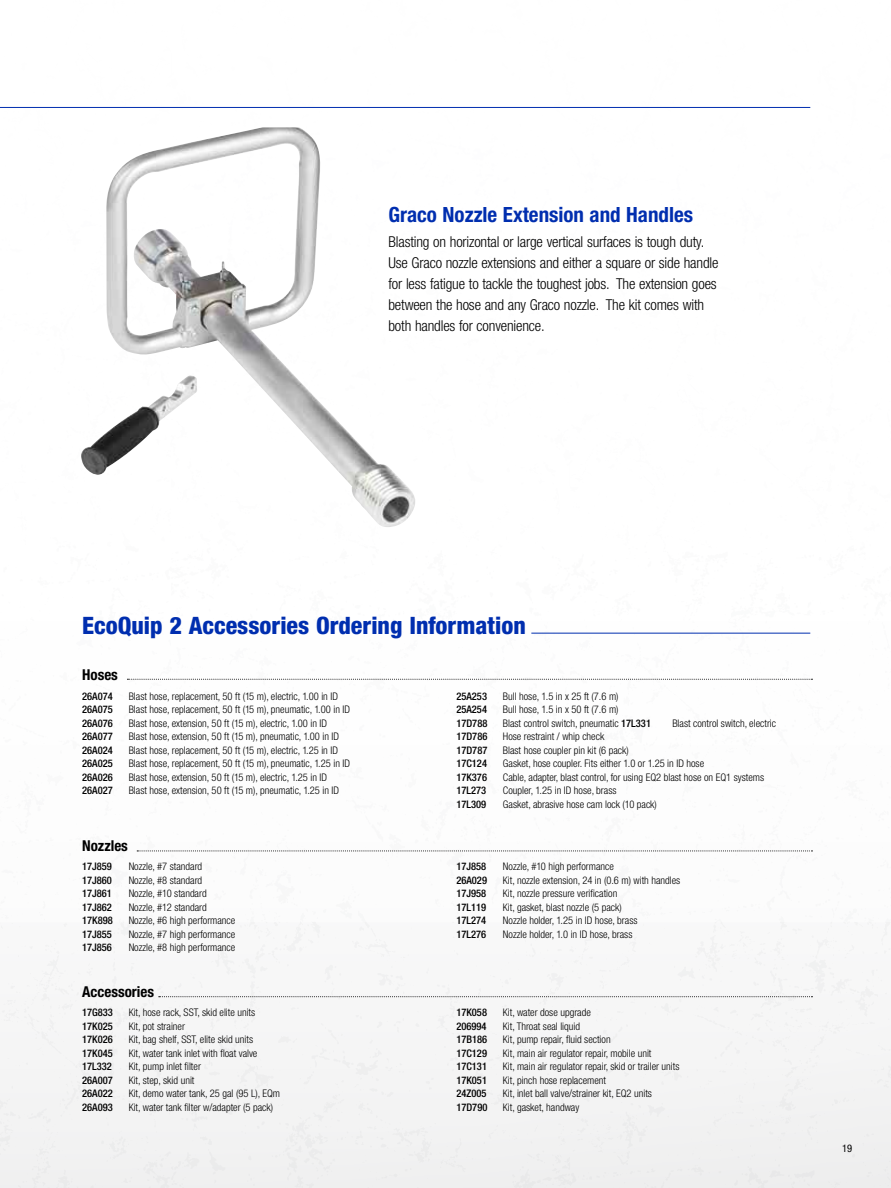
<style>
.page{position:relative;width:891px;height:1188px;background:#fff}
.page>*{position:absolute;margin:0;border:0;box-sizing:border-box;transform-origin:0 0}
.t1{font:800 condensed 24px "Helvetica Neue LT Std";color:#002eaf}
.t2{font:700 condensed 21px "Helvetica Neue LT Std";color:#002eaf}
.t3{font:300 condensed 15px/21px "Helvetica Neue LT Std";letter-spacing:-.01em;color:#000}
.t4{font:700 condensed 15px "Helvetica Neue LT Std";color:#000}
.t5{font:300 condensed 10.5px "Helvetica Neue LT Std";color:#000}
.t6{font:500 condensed 10.5px "Helvetica Neue LT Std";color:#000}
.t7{font:condensed 10.5px "Helvetica Neue LT Std";color:#000}
.s1{font-weight:500}
</style>
<div class="page">
<div style="left:0;top:923px;width:891px;height:265px;background:#f4f4f5"></div>
<img style="left:106px;top:127px;width:309px;height:400px">
<hr style="left:0;top:107px;width:810px;height:1px;background:#002eaf">
<hr style="left:531px;top:633px;width:279px;height:1px;background:#002eaf">
<svg style="left:127px;top:679px;width:685px;height:1px"></svg>
<svg style="left:159px;top:996px;width:653px;height:1px"></svg>
<svg style="left:137px;top:851px;width:675px;height:1px"></svg>
<h2 class="t2" style="left:388px;top:202px;width:306px">Graco Nozzle Extension and Handles</h2>
<p class="t3" style="left:388px;top:231px;width:332px">Blasting on horizontal or large vertical surfaces is tough duty.<br>Use Graco nozzle extensions and either a square or side handle for less fatigue to tackle the toughest jobs. The extension goes between the hose and any Graco nozzle. The kit comes with both handles for convenience.</p>
<h1 class="t1" style="left:82px;top:610px;width:445px">EcoQuip 2 Accessories Ordering Information</h1>
<h3 class="t4" style="left:82px;top:665px;width:37px">Hoses</h3>
<p class="t6" style="left:82px;top:690px;width:32px">26A074</p>
<p class="t5" style="left:129px;top:690px;width:211px">Blast hose, replacement, 50 ft (15 m), electric, 1.00 in ID</p>
<p class="t6" style="left:82px;top:703px;width:32px">26A075</p>
<p class="t5" style="left:129px;top:703px;width:223px">Blast hose, replacement, 50 ft (15 m), pneumatic, 1.00 in ID</p>
<p class="t6" style="left:82px;top:717px;width:32px">26A076</p>
<p class="t5" style="left:129px;top:717px;width:200px">Blast hose, extension, 50 ft (15 m), electric, 1.00 in ID</p>
<p class="t6" style="left:82px;top:730px;width:32px">26A077</p>
<p class="t5" style="left:129px;top:730px;width:212px">Blast hose, extension, 50 ft (15 m), pneumatic, 1.00 in ID</p>
<p class="t6" style="left:82px;top:744px;width:32px">26A024</p>
<p class="t5" style="left:129px;top:744px;width:211px">Blast hose, replacement, 50 ft (15 m), electric, 1.25 in ID</p>
<p class="t6" style="left:82px;top:757px;width:32px">26A025</p>
<p class="t5" style="left:129px;top:757px;width:223px">Blast hose, replacement, 50 ft (15 m), pneumatic, 1.25 in ID</p>
<p class="t6" style="left:82px;top:771px;width:32px">26A026</p>
<p class="t5" style="left:129px;top:771px;width:200px">Blast hose, extension, 50 ft (15 m), electric, 1.25 in ID</p>
<p class="t6" style="left:82px;top:784px;width:32px">26A027</p>
<p class="t5" style="left:129px;top:784px;width:212px">Blast hose, extension, 50 ft (15 m), pneumatic, 1.25 in ID</p>
<h3 class="t4" style="left:82px;top:837px;width:47px">Nozzles</h3>
<p class="t6" style="left:82px;top:860px;width:31px">17J859</p>
<p class="t5" style="left:129px;top:861px;width:75px">Nozzle, #7 standard</p>
<p class="t6" style="left:82px;top:874px;width:31px">17J860</p>
<p class="t5" style="left:129px;top:874px;width:75px">Nozzle, #8 standard</p>
<p class="t6" style="left:82px;top:887px;width:31px">17J861</p>
<p class="t5" style="left:129px;top:888px;width:80px">Nozzle, #10 standard</p>
<p class="t6" style="left:82px;top:901px;width:31px">17J862</p>
<p class="t5" style="left:129px;top:901px;width:80px">Nozzle, #12 standard</p>
<p class="t6" style="left:82px;top:914px;width:32px">17K898</p>
<p class="t5" style="left:129px;top:915px;width:108px">Nozzle, #6 high performance</p>
<p class="t6" style="left:82px;top:928px;width:31px">17J855</p>
<p class="t5" style="left:129px;top:928px;width:108px">Nozzle, #7 high performance</p>
<p class="t6" style="left:82px;top:941px;width:31px">17J856</p>
<p class="t5" style="left:129px;top:942px;width:108px">Nozzle, #8 high performance</p>
<h3 class="t4" style="left:82px;top:983px;width:73px">Accessories</h3>
<p class="t6" style="left:82px;top:1006px;width:32px">17G833</p>
<p class="t5" style="left:129px;top:1006px;width:128px">Kit, hose rack, SST, skid elite units</p>
<p class="t6" style="left:82px;top:1020px;width:32px">17K025</p>
<p class="t5" style="left:129px;top:1020px;width:58px">Kit, pot strainer</p>
<p class="t6" style="left:82px;top:1033px;width:32px">17K026</p>
<p class="t5" style="left:129px;top:1033px;width:126px">Kit, bag shelf, SST, elite skid units</p>
<p class="t6" style="left:82px;top:1047px;width:32px">17K045</p>
<p class="t5" style="left:129px;top:1047px;width:130px">Kit, water tank inlet with float valve</p>
<p class="t6" style="left:82px;top:1060px;width:31px">17L332</p>
<p class="t5" style="left:129px;top:1060px;width:74px">Kit, pump inlet filter</p>
<p class="t6" style="left:82px;top:1074px;width:32px">26A007</p>
<p class="t5" style="left:129px;top:1074px;width:67px">Kit, step, skid unit</p>
<p class="t6" style="left:82px;top:1087px;width:32px">26A022</p>
<p class="t5" style="left:129px;top:1087px;width:153px">Kit, demo water tank, 25 gal (95 L), EQm</p>
<p class="t6" style="left:82px;top:1101px;width:32px">26A093</p>
<p class="t5" style="left:129px;top:1101px;width:146px">Kit, water tank filter w/adapter (5 pack)</p>
<p class="t6" style="left:456px;top:690px;width:32px">25A253</p>
<p class="t5" style="left:503px;top:690px;width:117px">Bull hose, 1.5 in x 25 ft (7.6 m)</p>
<p class="t6" style="left:456px;top:703px;width:32px">25A254</p>
<p class="t5" style="left:503px;top:703px;width:117px">Bull hose, 1.5 in x 50 ft (7.6 m)</p>
<p class="t6" style="left:456px;top:717px;width:33px">17D788</p>
<p class="t5" style="left:503px;top:717px;width:150px">Blast control switch, pneumatic <span class="s1">17L331</span></p>
<p class="t5" style="left:672px;top:717px;width:105px">Blast control switch, electric</p>
<p class="t6" style="left:456px;top:730px;width:33px">17D786</p>
<p class="t5" style="left:503px;top:730px;width:103px">Hose restraint / whip check</p>
<p class="t6" style="left:456px;top:744px;width:33px">17D787</p>
<p class="t5" style="left:503px;top:744px;width:127px">Blast hose coupler pin kit (6 pack)</p>
<p class="t6" style="left:456px;top:757px;width:32px">17C124</p>
<p class="t5" style="left:503px;top:757px;width:203px">Gasket, hose coupler. Fits either 1.0 or 1.25 in ID hose</p>
<p class="t6" style="left:456px;top:771px;width:32px">17K376</p>
<p class="t5" style="left:503px;top:771px;width:263px">Cable, adapter, blast control, for using EQ2 blast hose on EQ1 systems</p>
<p class="t6" style="left:456px;top:784px;width:31px">17L273</p>
<p class="t5" style="left:503px;top:784px;width:115px">Coupler, 1.25 in ID hose, brass</p>
<p class="t6" style="left:456px;top:798px;width:31px">17L309</p>
<p class="t5" style="left:503px;top:798px;width:156px">Gasket, abrasive hose cam lock (10 pack)</p>
<p class="t6" style="left:456px;top:860px;width:31px">17J858</p>
<p class="t5" style="left:503px;top:861px;width:113px">Nozzle, #10 high performance</p>
<p class="t6" style="left:456px;top:874px;width:32px">26A029</p>
<p class="t5" style="left:503px;top:874px;width:179px">Kit, nozzle extension, 24 in (0.6 m) with handles</p>
<p class="t6" style="left:456px;top:887px;width:31px">17J958</p>
<p class="t5" style="left:503px;top:888px;width:116px">Kit, nozzle pressure verification</p>
<p class="t6" style="left:456px;top:901px;width:31px">17L119</p>
<p class="t5" style="left:503px;top:901px;width:120px">Kit, gasket, blast nozzle (5 pack)</p>
<p class="t6" style="left:456px;top:914px;width:31px">17L274</p>
<p class="t5" style="left:503px;top:915px;width:136px">Nozzle holder, 1.25 in ID hose, brass</p>
<p class="t6" style="left:456px;top:928px;width:31px">17L276</p>
<p class="t5" style="left:503px;top:928px;width:131px">Nozzle holder, 1.0 in ID hose, brass</p>
<p class="t6" style="left:456px;top:1006px;width:32px">17K058</p>
<p class="t5" style="left:503px;top:1006px;width:90px">Kit, water dose upgrade</p>
<p class="t6" style="left:456px;top:1020px;width:32px">206994</p>
<p class="t5" style="left:503px;top:1020px;width:79px">Kit, Throat seal liquid</p>
<p class="t6" style="left:456px;top:1033px;width:32px">17B186</p>
<p class="t5" style="left:503px;top:1033px;width:109px">Kit, pump repair, fluid section</p>
<p class="t6" style="left:456px;top:1047px;width:32px">17C129</p>
<p class="t5" style="left:503px;top:1047px;width:150px">Kit, main air regulator repair, mobile unit</p>
<p class="t6" style="left:456px;top:1060px;width:32px">17C131</p>
<p class="t5" style="left:503px;top:1060px;width:178px">Kit, main air regulator repair, skid or trailer units</p>
<p class="t6" style="left:456px;top:1074px;width:32px">17K051</p>
<p class="t5" style="left:503px;top:1074px;width:105px">Kit, pinch hose replacement</p>
<p class="t6" style="left:456px;top:1087px;width:32px">24Z005</p>
<p class="t5" style="left:503px;top:1087px;width:151px">Kit, inlet ball valve/strainer kit, EQ2 units</p>
<p class="t6" style="left:456px;top:1101px;width:33px">17D790</p>
<p class="t5" style="left:503px;top:1101px;width:78px">Kit, gasket, handway</p>
<p class="t7" style="left:842px;top:1142px;width:12px">19</p>
</div>
